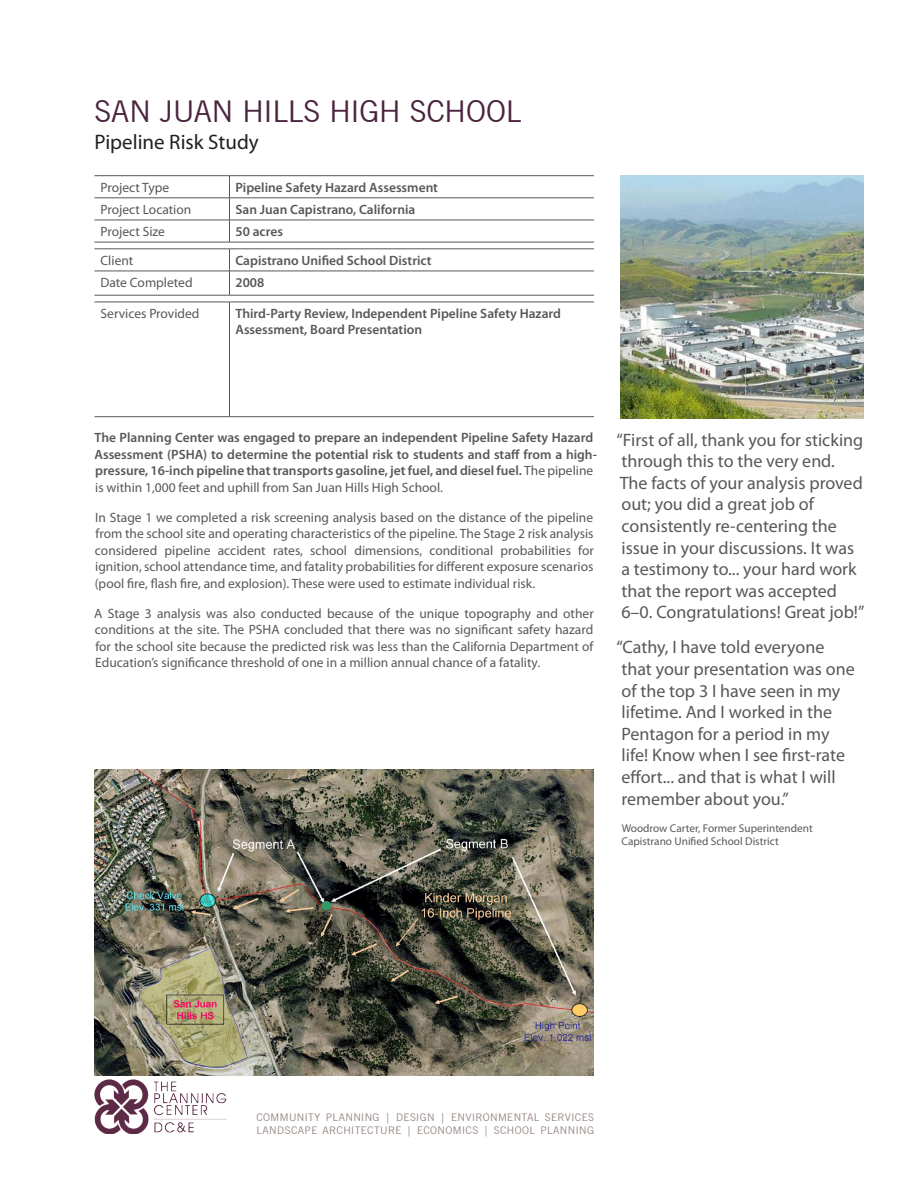
<style>
.page{position:relative;width:918px;height:1188px;background:#fff}
.page>*{position:absolute;margin:0;border:0;box-sizing:border-box;transform-origin:0 0}
.Port_Resu_Project_Na{font:30px "News Gothic BT";color:#4a243e}
.Port_Resu_Project_Ta{font:21px "Myriad Pro";color:#231f20}
.Port_Resu_Quote{font:18px/21.6px "Myriad Pro";color:#57585a}
.Port_Resu_Body_Text{font:13.5px/16.5px "Myriad Pro";color:#57585a;text-align:justify}
.Port_Resu_Body_Text-2{font:600 13.5px/16.5px "Myriad Pro";color:#57585a}
.Port_Resu_Table_Text{font:600 13.5px/16.2px "Myriad Pro";color:#57585a}
.Port_Resu_Quote_Attr{font:11.25px/13.5px "Myriad Pro";color:#57585a}
.t1{font:10.5px "News Gothic BT";letter-spacing:.04em;color:#958682}
.s1{font-weight:400}
</style>
<div class="page">
<img style="left:94px;top:1080px;width:133px;height:54px">
<hr style="left:94px;top:175px;width:136px;height:1px;background:#57585a">
<hr style="left:94px;top:198px;width:136px;height:1px;background:#57585a">
<hr style="left:94px;top:220px;width:136px;height:1px;background:#57585a">
<svg style="left:229px;top:176px;width:1px;height:66px"></svg>
<hr style="left:230px;top:175px;width:364px;height:1px;background:#57585a">
<hr style="left:230px;top:198px;width:364px;height:1px;background:#57585a">
<hr style="left:230px;top:220px;width:364px;height:1px;background:#57585a">
<hr style="left:94px;top:242px;width:136px;height:1px;background:#57585a">
<hr style="left:230px;top:242px;width:364px;height:1px;background:#57585a">
<hr style="left:94px;top:249px;width:136px;height:1px;background:#57585a">
<hr style="left:94px;top:271px;width:136px;height:1px;background:#57585a">
<svg style="left:229px;top:250px;width:1px;height:45px"></svg>
<hr style="left:230px;top:249px;width:364px;height:1px;background:#57585a">
<hr style="left:230px;top:271px;width:364px;height:1px;background:#57585a">
<hr style="left:94px;top:295px;width:136px;height:1px;background:#57585a">
<hr style="left:230px;top:295px;width:364px;height:1px;background:#57585a">
<hr style="left:94px;top:302px;width:136px;height:1px;background:#57585a">
<hr style="left:94px;top:416px;width:136px;height:1px;background:#57585a">
<hr style="left:229px;top:302px;width:1px;height:115px;background:#57585a">
<hr style="left:230px;top:302px;width:364px;height:1px;background:#57585a">
<hr style="left:230px;top:416px;width:364px;height:1px;background:#57585a">
<img style="left:94px;top:769px;width:500px;height:306px">
<img style="left:621px;top:176px;width:243px;height:242px">
<p class="Port_Resu_Project_Na" style="left:94px;top:93px;width:429px">SAN JUAN HILLS HIGH SCHOOL</p>
<p class="Port_Resu_Project_Ta" style="left:94px;top:129px;width:166px">Pipeline Risk Study</p>
<p class="Port_Resu_Body_Text" style="left:100px;top:179px;width:70px">Project Type</p>
<p class="Port_Resu_Table_Text" style="left:236px;top:179px;width:204px">Pipeline Safety Hazard Assessment</p>
<p class="Port_Resu_Body_Text" style="left:100px;top:201px;width:92px">Project Location</p>
<p class="Port_Resu_Table_Text" style="left:236px;top:201px;width:181px">San Juan Capistrano, California</p>
<p class="Port_Resu_Body_Text" style="left:100px;top:223px;width:66px">Project Size</p>
<p class="Port_Resu_Table_Text" style="left:236px;top:223px;width:49px">50 acres</p>
<p class="Port_Resu_Body_Text" style="left:100px;top:252px;width:34px">Client</p>
<p class="Port_Resu_Table_Text" style="left:236px;top:252px;width:198px">Capistrano Unified School District</p>
<p class="Port_Resu_Body_Text" style="left:100px;top:274px;width:94px">Date Completed</p>
<p class="Port_Resu_Table_Text" style="left:236px;top:274px;width:30px">2008</p>
<p class="Port_Resu_Body_Text" style="left:100px;top:305px;width:101px">Services Provided</p>
<p class="Port_Resu_Table_Text" style="left:236px;top:305px;width:327px">Third-Party Review, Independent Pipeline Safety Hazard<br>Assessment, Board Presentation</p>
<p class="Port_Resu_Body_Text-2" style="left:94px;top:429px;width:504px">The Planning Center was engaged to prepare an independent Pipeline Safety Hazard Assessment (PSHA) to determine the potential risk to students and staff from a high&shy;pressure, 16-inch pipeline that transports gasoline, jet fuel, and diesel fuel. <span class="s1">The pipeline is within 1,000 feet and uphill from San Juan Hills High School.</span></p>
<p class="Port_Resu_Body_Text" style="left:95px;top:509px;width:501px">In Stage 1 we completed a risk screening analysis based on the distance of the pipeline from the school site and operating characteristics of the pipeline. The Stage 2 risk analysis considered pipeline accident rates, school dimensions, conditional probabilities for ignition, school attendance time, and fatality probabilities for different exposure scenarios (pool fire, flash fire, and explosion). These were used to estimate individual risk.</p>
<p class="Port_Resu_Body_Text" style="left:94px;top:605px;width:501px">A Stage 3 analysis was also conducted because of the unique topography and other conditions at the site. The PSHA concluded that there was no significant safety hazard for the school site because the predicted risk was less than the California Department of Education’s significance threshold of one in a million annual chance of a fatality.</p>
<p class="Port_Resu_Quote" style="left:616px;top:428px;width:249px">“First of all, thank you for sticking through this to the very end.<br>The facts of your analysis proved out; you did a great job of consistently re-centering the issue in your discussions. It was<br>a testimony to... your hard work that the report was accepted<br>6–0. Congratulations! Great job!”</p>
<p class="Port_Resu_Quote" style="left:616px;top:636px;width:240px">“Cathy, I have told everyone that your presentation was one of the top 3 I have seen in my lifetime. And I worked in the<br>Pentagon for a period in my life! Know when I see first-rate effort... and that is what I will remember about you.”</p>
<p class="Port_Resu_Quote_Attr" style="left:622px;top:821px;width:193px">Woodrow Carter, Former Superintendent<br>Capistrano Unified School District</p>
<p class="t1" style="left:256px;top:1110px;width:339px">COMMUNITY PLANNING | DESIGN | ENVIRONMENTAL SERVICES</p>
<p class="t1" style="left:256px;top:1124px;width:339px">LANDSCAPE ARCHITECTURE | ECONOMICS | SCHOOL PLANNING</p>
</div>
